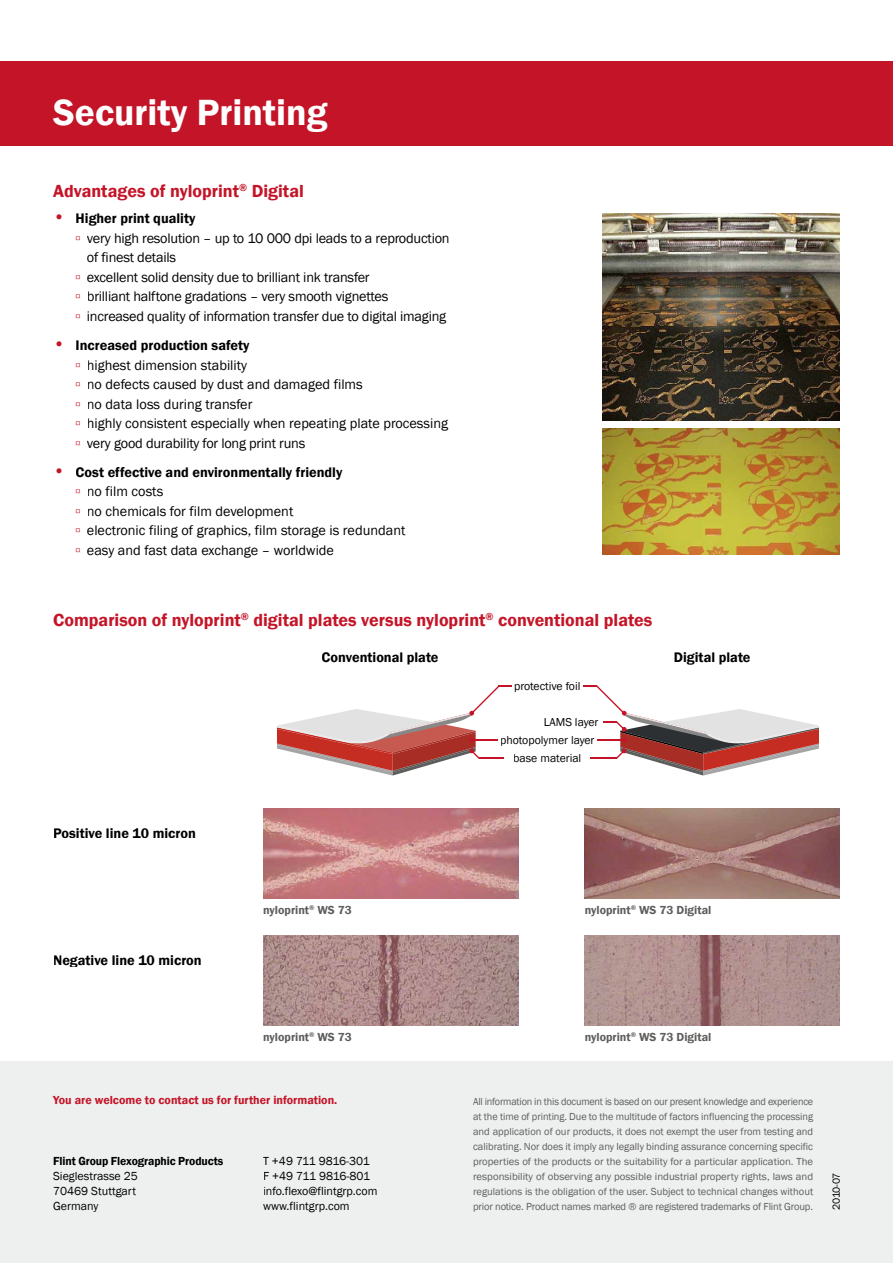
<style>
.page{position:relative;width:893px;height:1263px;background:#fff}
.page>*{position:absolute;margin:0;border:0;box-sizing:border-box;transform-origin:0 0}
.t1{font:600 37.5px "Franklin Gothic";color:#fff}
.t2{font:600 18px "Franklin Gothic";color:#c41528}
.t3{font:14.25px/19.5px "Franklin Gothic";letter-spacing:-.015em;color:#000}
.t4{font:600 14.25px "Franklin Gothic";color:#000}
.t5{font:12px/15px "Franklin Gothic";color:#000}
.t6{font:600 12px "Franklin Gothic";color:#5d5d5c}
.t7{font:600 12px "Franklin Gothic";color:#c41528}
.t8{font:600 12px "Franklin Gothic";letter-spacing:-.005em;color:#000}
.t9{font:11.85px "Franklin Gothic";color:#000}
.t10{font:10.5px/15px "Franklin Gothic";letter-spacing:-.015em;color:#5d5d5c;text-align:justify}
.t11{font:10.5px "Franklin Gothic";letter-spacing:-.05em;color:#000}
.s1{font-size:18px;color:#c41528}
.s2{font-weight:600;color:#c41528}
.s3{font-weight:600;font-size:18px;color:#c41528}
.s4{font-weight:600}
</style>
<div class="page">
<div style="left:0;top:1061px;width:893px;height:202px;background:#eeefef"></div>
<div style="left:0;top:61px;width:893px;height:84px;background:#c41528"></div>
<img style="left:263px;top:808px;width:255px;height:90px">
<img style="left:585px;top:935px;width:255px;height:90px">
<img style="left:263px;top:935px;width:255px;height:90px">
<img style="left:585px;top:808px;width:255px;height:90px">
<img style="left:602px;top:214px;width:238px;height:207px">
<img style="left:602px;top:428px;width:238px;height:127px">
<hr style="left:479px;top:758px;width:138px;height:1px;background:#c41528">
<svg style="left:277px;top:685px;width:224px;height:90px"></svg>
<svg style="left:595px;top:685px;width:224px;height:90px"></svg>
<hr style="left:499px;top:685px;width:98px;height:2px;background:#c41528">
<div style="left:512px;top:679px;width:71px;height:14px;background:#fff"></div>
<div style="left:505px;top:751px;width:85px;height:14px;background:#fff"></div>
<div style="left:498px;top:733px;width:98px;height:14px;background:#fff"></div>
<div style="left:492px;top:715px;width:110px;height:14px;background:#fff"></div>
<h1 class="t1" style="left:53px;top:89px;width:276px">Security Printing</h1>
<p class="t2" style="left:53px;top:180px;width:252px">Advantages of nyloprint<sup>®</sup> Digital</p>
<p class="t4" style="left:53px;top:210px;width:144px"><span class="s1">•</span> Higher print quality</p>
<p class="t3" style="left:76px;top:229px;width:375px"><span class="s2">▫</span> very high resolution – up to 10 000 dpi leads to a reproduction</p>
<p class="t3" style="left:87px;top:248px;width:91px">of finest details</p>
<p class="t3" style="left:76px;top:268px;width:295px"><span class="s2">▫</span> excellent solid density due to brilliant ink transfer</p>
<p class="t3" style="left:76px;top:287px;width:314px"><span class="s2">▫</span> brilliant halftone gradations – very smooth vignettes</p>
<p class="t3" style="left:76px;top:307px;width:372px"><span class="s2">▫</span> increased quality of information transfer due to digital imaging</p>
<p class="t3" style="left:76px;top:336px;width:374px;text-indent:-23px"><span class="s3">•</span> <span class="s4">Increased production safety<br></span><span class="s2">▫</span> highest dimension stability<br><span class="s2">▫</span> no defects caused by dust and damaged films<br><span class="s2">▫</span> no data loss during transfer<br><span class="s2">▫</span> highly consistent especially when repeating plate processing <span class="s2">▫</span> very good durability for long print runs</p>
<p class="t3" style="left:76px;top:463px;width:331px;text-indent:-23px"><span class="s3">•</span> <span class="s4">Cost effective and environmentally friendly<br></span><span class="s2">▫</span> no film costs<br><span class="s2">▫</span> no chemicals for film development<br><span class="s2">▫</span> electronic filing of graphics, film storage is redundant <span class="s2">▫</span> easy and fast data exchange – worldwide</p>
<p class="t2" style="left:53px;top:609px;width:601px">Comparison of nyloprint<sup>®</sup> digital plates versus nyloprint<sup>®</sup> conventional plates</p>
<p class="t4" style="left:322px;top:649px;width:119px">Conventional plate</p>
<p class="t4" style="left:674px;top:649px;width:78px">Digital plate</p>
<p class="t9" style="left:514px;top:679px;width:68px">protective foil</p>
<p class="t9" style="left:544px;top:715px;width:56px">LAMS layer</p>
<p class="t9" style="left:500px;top:733px;width:96px">photopolymer layer</p>
<p class="t4" style="left:53px;top:824px;width:144px">Positive line 10 micron</p>
<p class="t9" style="left:513px;top:751px;width:70px">base material</p>
<p class="t4" style="left:53px;top:951px;width:150px">Negative line 10 micron</p>
<p class="t6" style="left:263px;top:903px;width:90px">nyloprint<sup>®</sup> WS 73</p>
<p class="t6" style="left:585px;top:903px;width:128px">nyloprint<sup>®</sup> WS 73 Digital</p>
<p class="t6" style="left:263px;top:1030px;width:90px">nyloprint<sup>®</sup> WS 73</p>
<p class="t6" style="left:585px;top:1030px;width:128px">nyloprint<sup>®</sup> WS 73 Digital</p>
<p class="t7" style="left:53px;top:1092px;width:286px">You are welcome to contact us for further information.</p>
<p class="t8" style="left:53px;top:1153px;width:172px">Flint Group Flexographic Products</p>
<p class="t5" style="left:53px;top:1168px;width:86px">Sieglestrasse 25<br>70469 Stuttgart<br>Germany</p>
<p class="t5" style="left:263px;top:1153px;width:116px">T +49 711 9816-301<br>F +49 711 9816-801 info.flexo@flintgrp.com www.flintgrp.com</p>
<p class="t10" style="left:473px;top:1094px;width:342px">All information in this document is based on our present knowledge and experience at the time of printing. Due to the multitude of factors influencing the processing and application of our products, it does not exempt the user from testing and calibrating. Nor does it imply any legally binding assurance concerning specific properties of the products or the suitability for a particular application. The responsibility of observing any possible industrial property rights, laws and regulations is the obligation of the user. Subject to technical changes without prior notice. Product names marked ® are registered trademarks of Flint Group.</p>
<p class="t11" style="left:830px;top:1210px;width:39px;rotate:-90deg">2010-07</p>
</div>
